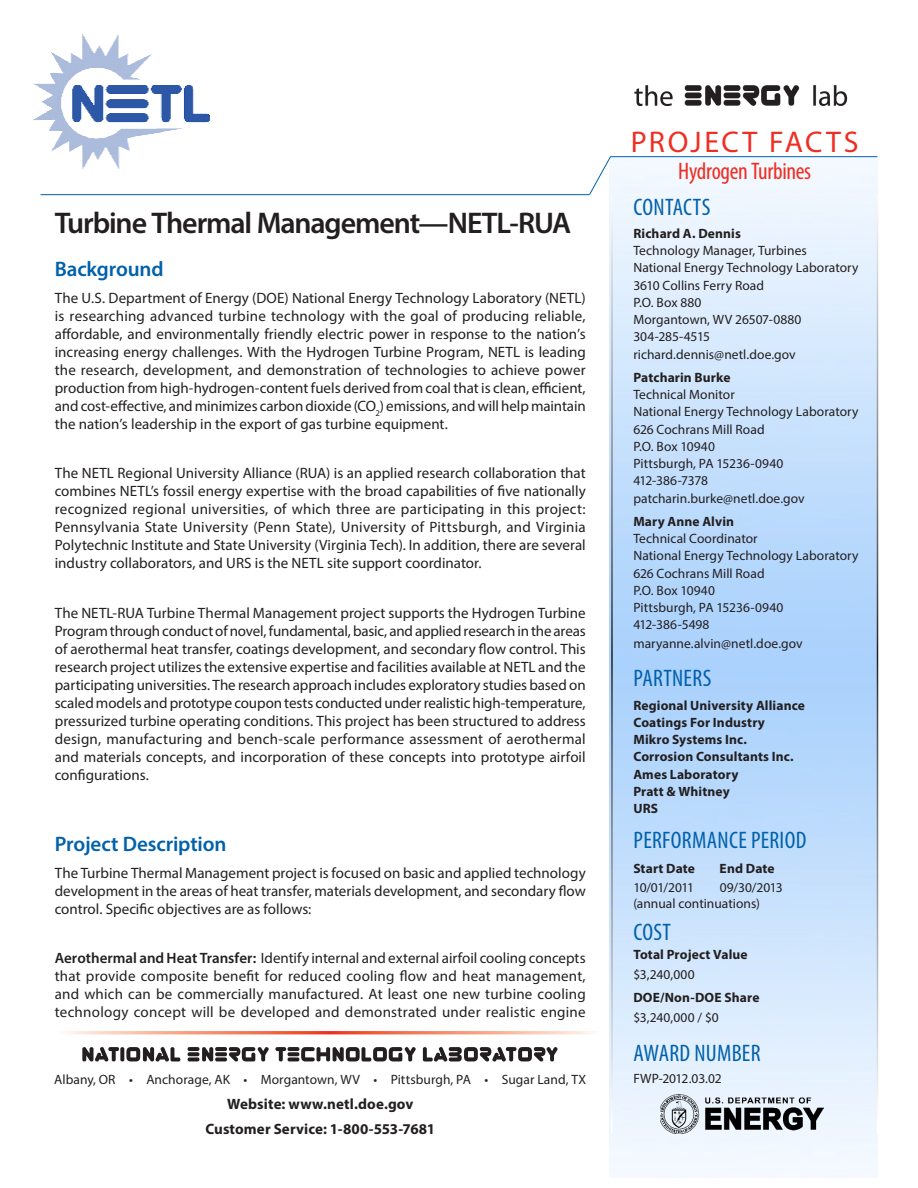
<style>
.page{position:relative;width:918px;height:1188px;background:#fff}
.page>*{position:absolute;margin:0;border:0;box-sizing:border-box;transform-origin:0 0}
.Main_Headline{font:600 30px "Myriad Pro";letter-spacing:-.04em;color:#231f20}
.Fact_sheet_Category{font:30px "Myriad Pro";letter-spacing:.085em;color:#ee2e22}
.Sidebar_Head{font:condensed 24px "Myriad Pro";letter-spacing:.015em;color:#0161ab}
.Product_Line_Text{font:condensed 24px "Myriad Pro";letter-spacing:-.015em;color:#ee2e22}
.Sidebar_Text{font:condensed 24px "Myriad Pro";letter-spacing:.01em;color:#0161ab}
.Subhead_1{font:600 21px "Myriad Pro";letter-spacing:-.005em;color:#0161ab}
.Body_Text{font:15px/18px "Myriad Pro";letter-spacing:.005em;color:#231f20;text-align:justify}
.t1{font:700 15px/24.8px "Myriad Pro";letter-spacing:.005em;color:#231f20;text-align:center}
.Sidebar_Text-2{font:13.5px/16.2px "Myriad Pro";letter-spacing:.005em;color:#231f20}
.Sidebar_Name{font:700 13.5px "Myriad Pro";letter-spacing:.01em;color:#231f20}
.Sidebar_Text-3{font:700 13.5px/23.7px "Myriad Pro";letter-spacing:.01em;color:#231f20}
.Sidebar_Text-4{font:13.5px "Myriad Pro";letter-spacing:-.015em;color:#231f20}
.s1{font-weight:600}
.s2{font-weight:400}
</style>
<div class="page">
<hr style="left:40px;top:194px;width:549px;height:1px;background:#0161ab">
<svg style="left:588px;top:156px;width:24px;height:40px"></svg>
<hr style="left:610px;top:156px;width:268px;height:1px;background:#0161ab">
<hr style="left:611px;top:195px;width:2px;height:939px;background:#fff">
<img style="left:660px;top:1094px;width:164px;height:40px">
<img style="left:34px;top:34px;width:175px;height:135px">
<img style="left:634px;top:85px;width:214px;height:21px">
<svg style="left:82px;top:1047px;width:476px;height:15px"></svg>
<p class="Main_Headline" style="left:55px;top:203px;width:518px">Turbine Thermal Management—NETL-RUA</p>
<p class="Subhead_1" style="left:55px;top:255px;width:110px">Background</p>
<p class="Body_Text" style="left:55px;top:289px;width:533px">The U.S. Department of Energy (DOE) National Energy Technology Laboratory (NETL) is researching advanced turbine technology with the goal of producing reliable, affordable, and environmentally friendly electric power in response to the nation’s increasing energy challenges. With the Hydrogen Turbine Program, NETL is leading the research, development, and demonstration of technologies to achieve power production from high-hydrogen-content fuels derived from coal that is clean, efficient, and cost-effective, and minimizes carbon dioxide (CO<sub>2</sub>) emissions, and will help maintain the nation’s leadership in the export of gas turbine equipment.</p>
<p class="Body_Text" style="left:55px;top:464px;width:533px">The NETL Regional University Alliance (RUA) is an applied research collaboration that combines NETL’s fossil energy expertise with the broad capabilities of five nationally recognized regional universities, of which three are participating in this project:<br>Pennsylvania State University (Penn State), University of Pittsburgh, and Virginia Polytechnic Institute and State University (Virginia Tech). In addition, there are several industry collaborators, and URS is the NETL site support coordinator.</p>
<p class="Body_Text" style="left:55px;top:604px;width:533px">The NETL-RUA Turbine Thermal Management project supports the Hydrogen Turbine Program through conduct of novel, fundamental, basic, and applied research in the areas of aerothermal heat transfer, coatings development, and secondary flow control. This research project utilizes the extensive expertise and facilities available at NETL and the participating universities. The research approach includes exploratory studies based on scaled models and prototype coupon tests conducted under realistic high-temperature, pressurized turbine operating conditions. This project has been structured to address design, manufacturing and bench-scale performance assessment of aerothermal and materials concepts, and incorporation of these concepts into prototype airfoil configurations.</p>
<p class="Subhead_1" style="left:55px;top:830px;width:173px">Project Description</p>
<p class="Body_Text" style="left:55px;top:864px;width:532px">The Turbine Thermal Management project is focused on basic and applied technology development in the areas of heat transfer, materials development, and secondary flow control. Specific objectives are as follows:</p>
<p class="Body_Text" style="left:55px;top:949px;width:533px"><span class="s1">Aerothermal and Heat Transfer:</span> Identify internal and external airfoil cooling concepts that provide composite benefit for reduced cooling flow and heat management, and which can be commercially manufactured. At least one new turbine cooling technology concept will be developed and demonstrated under realistic engine</p>
<p class="Sidebar_Text-2" style="left:54px;top:1071px;width:534px">Albany, OR • Anchorage, AK • Morgantown, WV • Pittsburgh, PA • Sugar Land, TX</p>
<p class="t1" style="left:206px;top:1091px;width:231px">Website: www.netl.doe.gov<br>Customer Service: 1-800-553-7681</p>
<p class="Fact_sheet_Category" style="left:631px;top:123px;width:230px">PROJECT FACTS</p>
<p class="Product_Line_Text" style="left:678px;top:156px;width:134px">Hydrogen Turbines</p>
<p class="Sidebar_Head" style="left:634px;top:192px;width:78px">CONTACTS</p>
<p class="Sidebar_Name" style="left:633px;top:224px;width:109px">Richard A. Dennis</p>
<p class="Sidebar_Text-2" style="left:633px;top:242px;width:175px">Technology Manager, Turbines</p>
<p class="Sidebar_Text-2" style="left:633px;top:259px;width:227px">National Energy Technology Laboratory</p>
<p class="Sidebar_Text-2" style="left:633px;top:277px;width:132px">3610 Collins Ferry Road</p>
<p class="Sidebar_Text-2" style="left:633px;top:294px;width:70px">P.O. Box 880</p>
<p class="Sidebar_Text-2" style="left:633px;top:311px;width:170px">Morgantown, WV 26507-0880</p>
<p class="Sidebar_Text-2" style="left:633px;top:328px;width:78px">304-285-4515</p>
<p class="Sidebar_Text-2" style="left:633px;top:346px;width:164px">richard.dennis@netl.doe.gov</p>
<p class="Sidebar_Name" style="left:633px;top:368px;width:99px">Patcharin Burke</p>
<p class="Sidebar_Text-2" style="left:633px;top:386px;width:103px">Technical Monitor</p>
<p class="Sidebar_Text-2" style="left:633px;top:403px;width:227px">National Energy Technology Laboratory</p>
<p class="Sidebar_Text-2" style="left:633px;top:421px;width:133px">626 Cochrans Mill Road</p>
<p class="Sidebar_Text-2" style="left:633px;top:438px;width:83px">P.O. Box 10940</p>
<p class="Sidebar_Text-2" style="left:633px;top:455px;width:152px">Pittsburgh, PA 15236-0940</p>
<p class="Sidebar_Text-4" style="left:633px;top:472px;width:76px">412-386-7378</p>
<p class="Sidebar_Text-2" style="left:633px;top:490px;width:173px">patcharin.burke@netl.doe.gov</p>
<p class="Sidebar_Name" style="left:633px;top:512px;width:102px">Mary Anne Alvin</p>
<p class="Sidebar_Text-2" style="left:633px;top:530px;width:126px">Technical Coordinator</p>
<p class="Sidebar_Text-2" style="left:633px;top:547px;width:227px">National Energy Technology Laboratory</p>
<p class="Sidebar_Text-2" style="left:633px;top:565px;width:133px">626 Cochrans Mill Road</p>
<p class="Sidebar_Text-2" style="left:633px;top:582px;width:83px">P.O. Box 10940</p>
<p class="Sidebar_Text-2" style="left:633px;top:599px;width:152px">Pittsburgh, PA 15236-0940</p>
<p class="Sidebar_Text-2" style="left:633px;top:616px;width:78px">412-386-5498</p>
<p class="Sidebar_Text-2" style="left:633px;top:636px;width:171px">maryanne.alvin@netl.doe.gov</p>
<p class="Sidebar_Head" style="left:634px;top:664px;width:79px">PARTNERS</p>
<p class="Sidebar_Name" style="left:633px;top:696px;width:173px">Regional University Alliance</p>
<p class="Sidebar_Name" style="left:633px;top:713px;width:133px">Coatings For Industry</p>
<p class="Sidebar_Name" style="left:633px;top:731px;width:115px">Mikro Systems Inc.</p>
<p class="Sidebar_Name" style="left:633px;top:748px;width:162px">Corrosion Consultants Inc.</p>
<p class="Sidebar_Name" style="left:633px;top:765px;width:107px">Ames Laboratory</p>
<p class="Sidebar_Name" style="left:633px;top:782px;width:98px">Pratt &amp; Whitney</p>
<p class="Sidebar_Name" style="left:633px;top:800px;width:26px">URS</p>
<p class="Sidebar_Head" style="left:634px;top:825px;width:174px">PERFORMANCE PERIOD</p>
<p class="Sidebar_Name" style="left:633px;top:860px;width:63px">Start Date</p>
<p class="Sidebar_Name" style="left:720px;top:860px;width:57px">End Date</p>
<p class="Sidebar_Text-2" style="left:633px;top:879px;width:62px">10/01/2011</p>
<p class="Sidebar_Text-2" style="left:633px;top:879px;width:151px;text-indent:86px">09/30/2013 (annual continuations)</p>
<p class="Sidebar_Text" style="left:634px;top:918px;width:39px">COST</p>
<p class="Sidebar_Name" style="left:633px;top:946px;width:116px">Total Project Value</p>
<p class="Sidebar_Text-3" style="left:633px;top:962px;width:128px"><span class="s2">$3,240,000<br></span>DOE/Non-DOE Share</p>
<p class="Sidebar_Text-2" style="left:633px;top:1009px;width:87px">$3,240,000 / $0</p>
<p class="Sidebar_Text" style="left:634px;top:1038px;width:128px">AWARD NUMBER</p>
<p class="Sidebar_Text-2" style="left:633px;top:1070px;width:90px">FWP-2012.03.02</p>
</div>
